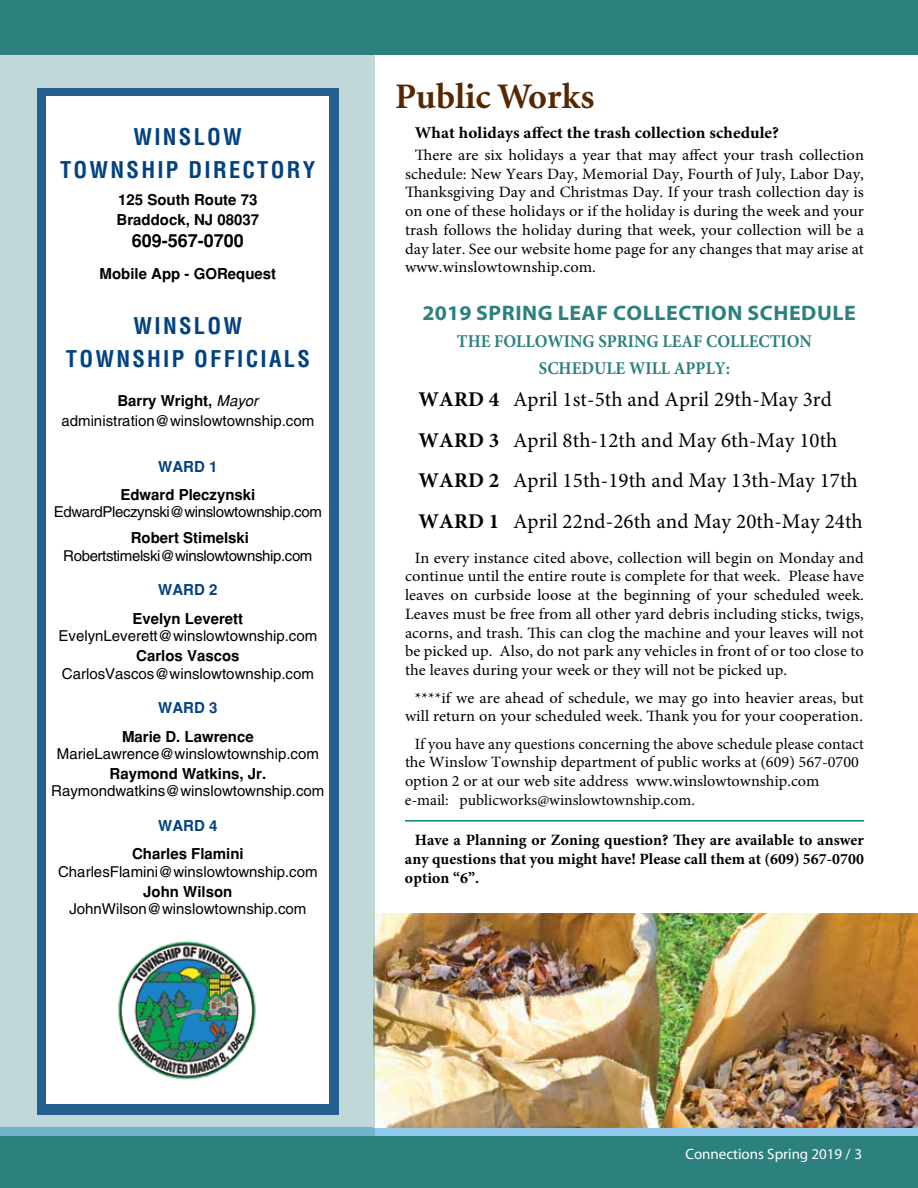
<style>
.page{position:relative;width:918px;height:1188px;background:#fff}
.page>*{position:absolute;margin:0;border:0;box-sizing:border-box;transform-origin:0 0}
.t1{font:700 36px "Minion";color:#562700}
.t2{font:700 condensed 22.5px/33px "Helvetica";letter-spacing:.1em;color:#004280;text-align:center}
.t3{font:21px/40.5px "Minion Pro";letter-spacing:.005em;color:#000}
.t4{font:700 21px "Myriad Pro";letter-spacing:.025em;color:#2c807e;scale:1.04 1}
.t5{font:700 18px/27px "Minion Pro";color:#2c807e;text-align:center;scale:.93 1}
.t6{font:700 18px "Helvetica";color:#000}
.t7{font:700 16.5px "Minion Pro";letter-spacing:.005em;color:#000;scale:1.04 1}
.t8{font:15.75px/18.8px "Minion Pro";color:#000;text-align:justify;scale:1.04 1}
.t9{font:15.75px/18.8px "Minion Pro";color:#000}
.t10{font:700 15.75px/18.8px "Minion Pro";letter-spacing:.005em;color:#000;text-align:justify}
.t11{font:15px/19.5px "Helvetica";color:#000;text-align:center}
.t12{font:700 15px/19.5px "Helvetica";color:#000}
.t13{font:15px "Helvetica";letter-spacing:-.025em;color:#000}
.t14{font:15px "Myriad";color:#fff}
.t15{font:700 15px "Helvetica";color:#004280}
.s1{font-weight:700}
.s2{font-style:italic}
</style>
<div class="page">
<div style="left:0;top:1127px;width:918px;height:61px;background:#91c9ed"></div>
<div style="left:0;top:1136px;width:918px;height:52px;background:#2c807e"></div>
<div style="left:0;top:0;width:918px;height:55px;background:#2c807e"></div>
<img style="left:374px;top:914px;width:544px;height:214px">
<div style="left:0;top:55px;width:374px;height:1081px;background:#c0d9d8"></div>
<div style="left:37px;top:88px;width:301px;height:1026px;background:#266091"></div>
<div style="left:46px;top:96px;width:283px;height:1007px;background:#fff"></div>
<img style="left:118px;top:941px;width:138px;height:139px">
<hr style="left:405px;top:820px;width:459px;height:2px;background:#00867c">
<h2 class="t2" style="left:60px;top:121px;width:257px">WINSLOW<br>TOWNSHIP DIRECTORY</h2>
<p class="t12" style="left:117px;top:190px;width:144px">125 South Route 73<br>Braddock, NJ 08037</p>
<p class="t6" style="left:132px;top:231px;width:114px">609-567-0700</p>
<p class="t12" style="left:100px;top:264px;width:178px">Mobile App - GORequest</p>
<h2 class="t2" style="left:66px;top:310px;width:245px">WINSLOW<br>TOWNSHIP OFFICIALS</h2>
<p class="t11" style="left:61px;top:391px;width:254px"><span class="s1">Barry Wright,</span> <span class="s2">Mayor </span>administration@winslowtownship.com</p>
<p class="t15" style="left:158px;top:458px;width:61px">WARD 1</p>
<p class="t12" style="left:120px;top:485px;width:137px">Edward Pleczynski</p>
<p class="t13" style="left:54px;top:503px;width:269px">EdwardPleczynski@winslowtownship.com</p>
<p class="t12" style="left:131px;top:528px;width:120px">Robert Stimelski</p>
<p class="t13" style="left:63px;top:547px;width:251px">Robertstimelski@winslowtownship.com</p>
<p class="t15" style="left:158px;top:581px;width:61px">WARD 2</p>
<p class="t12" style="left:132px;top:608px;width:112px">Evelyn Leverett</p>
<p class="t11" style="left:59px;top:626px;width:260px">EvelynLeverett@winslowtownship.com</p>
<p class="t12" style="left:136px;top:646px;width:105px">Carlos Vascos</p>
<p class="t11" style="left:62px;top:663px;width:253px">CarlosVascos@winslowtownship.com</p>
<p class="t15" style="left:158px;top:699px;width:61px">WARD 3</p>
<p class="t12" style="left:122px;top:726px;width:133px">Marie D. Lawrence</p>
<p class="t11" style="left:57px;top:744px;width:263px">MarieLawrence@winslowtownship.com</p>
<p class="t12" style="left:110px;top:764px;width:158px">Raymond Watkins, Jr.</p>
<p class="t11" style="left:51px;top:781px;width:275px">Raymondwatkins@winslowtownship.com</p>
<p class="t15" style="left:158px;top:817px;width:61px">WARD 4</p>
<p class="t12" style="left:132px;top:844px;width:113px">Charles Flamini</p>
<p class="t11" style="left:58px;top:862px;width:261px">CharlesFlamini@winslowtownship.com</p>
<p class="t12" style="left:143px;top:882px;width:91px">John Wilson</p>
<p class="t11" style="left:69px;top:899px;width:238px">JohnWilson@winslowtownship.com</p>
<h1 class="t1" style="left:395px;top:78px;width:201px">Public Works</h1>
<p class="t7" style="left:415px;top:121px;width:352px">What holidays affect the trash collection schedule?</p>
<p class="t8" style="left:405px;top:146px;width:443px;text-indent:10px">There are six holidays a year that may affect your trash collection schedule: New Years Day, Memorial Day, Fourth of July, Labor Day, Thanksgiving Day and Christmas Day. If your trash collection day is on one of these holidays or if the holiday is during the week and your trash follows the holiday during that week, your collection will be a day later. See our website home page for any changes that may arise at www.winslowtownship.com.</p>
<h3 class="t4" style="left:423px;top:300px;width:418px">2019 SPRING LEAF COLLECTION SCHEDULE</h3>
<p class="t5" style="left:457px;top:327px;width:383px">THE FOLLOWING SPRING LEAF COLLECTION<br>SCHEDULE WILL APPLY:</p>
<h3 class="t3" style="left:418px;top:379px;width:446px"><span class="s1">WARD 4</span> April 1st-5th and April 29th-May 3rd <span class="s1">WARD 3</span> April 8th-12th and May 6th-May 10th <span class="s1">WARD 2</span> April 15th-19th and May 13th-May 17th <span class="s1">WARD 1</span> April 22nd-26th and May 20th-May 24th</h3>
<p class="t8" style="left:405px;top:548px;width:443px;text-indent:10px">In every instance cited above, collection will begin on Monday and continue until the entire route is complete for that week. Please have leaves on curbside loose at the beginning of your scheduled week.<br>Leaves must be free from all other yard debris including sticks, twigs, acorns, and trash. This can clog the machine and your leaves will not be picked up. Also, do not park any vehicles in front of or too close to the leaves during your week or they will not be picked up.</p>
<p class="t8" style="left:405px;top:688px;width:443px;text-align:right">****if we are ahead of schedule, we may go into heavier areas, but will return on your scheduled week. Thank you for your cooperation.</p>
<p class="t9" style="left:405px;top:734px;width:460px;text-indent:10px">If you have any questions concerning the above schedule please contact the Winslow Township department of public works at (609) 567-0700 option 2 or at our web site address www.winslowtownship.com e-mail: publicworks@winslowtownship.com.</p>
<p class="t10" style="left:405px;top:831px;width:461px;text-indent:10px">Have a Planning or Zoning question? They are available to answer any questions that you might have! Please call them at (609) 567-0700 option “6”.</p>
<p class="t14" style="left:685px;top:1147px;width:178px">Connections Spring 2019 / 3</p>
</div>
